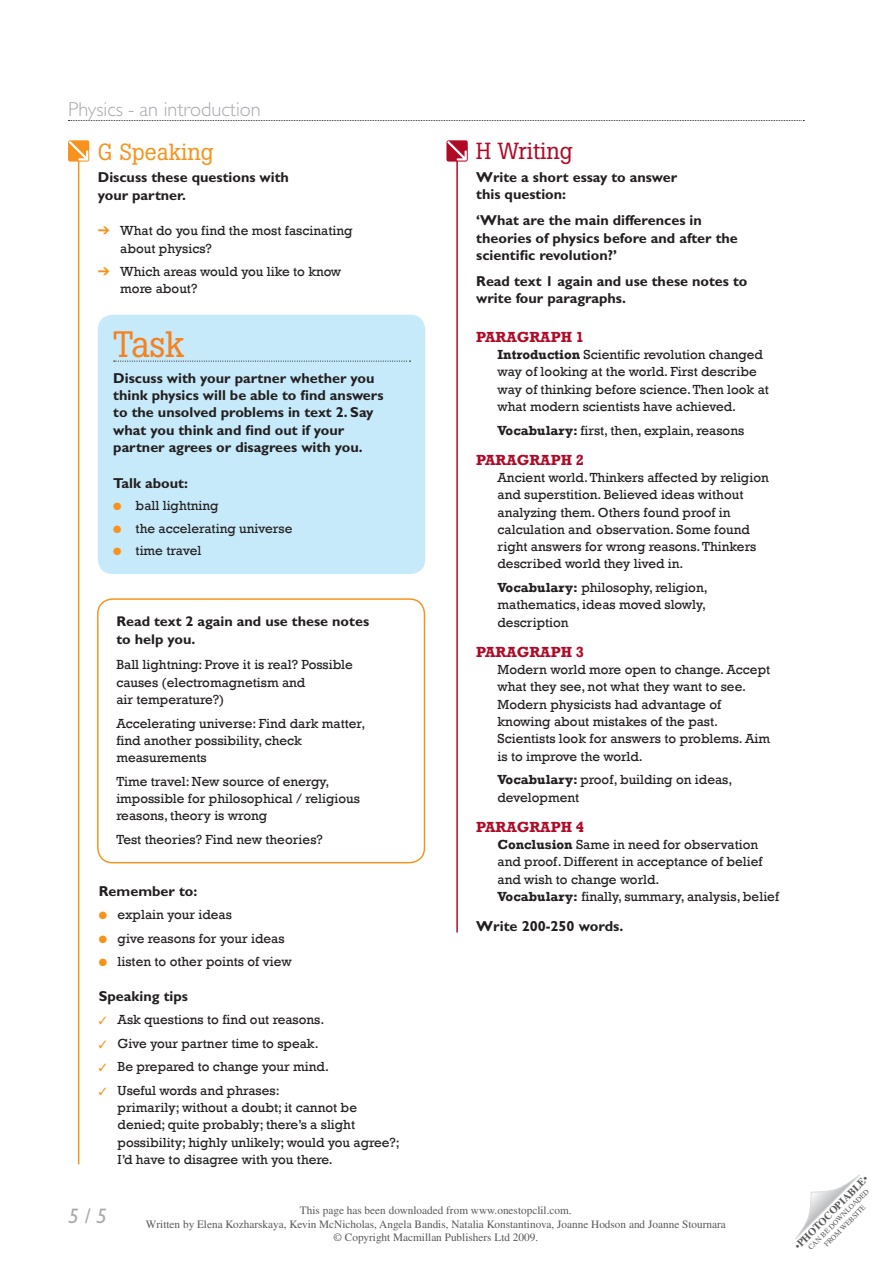
<style>
.page{position:relative;width:893px;height:1263px;background:#fff}
.page>*{position:absolute;margin:0;border:0;box-sizing:border-box;transform-origin:0 0}
.Task_head__orange{font:36.3px "Boton";color:#f58220}
.Vocabulary_head{font:23.1px "Boton";color:#f7931d}
.Vocabulary_head-2{font:23.1px "Boton";color:#b00a27}
.t1{font:italic 21px "Gill Sans Std";color:#a8a9ad}
.t2{font:300 20.25px "Gill Sans Std";color:#a8a9ad}
.Paragraph_subhead{font:700 15px "Rockwell";letter-spacing:-.075em;color:#b00a27}
.read_subhead{font:700 14.55px "Gill Sans Std";color:#231f20}
.Vocabulary_subhead{font:700 14.4px/17.2px "Gill Sans Std";color:#231f20}
.Vocabulary_subhead-2{font:700 14.1px/17.2px "Gill Sans Std";color:#231f20}
.Paragraph{font:13.5px/17.2px "Rockwell";color:#231f20}
.Vocabulary{font:13.5px/17.2px "Rockwell";color:#231f20}
.Vocabulary_BULLET_RE{font:13.5px/17.2px "Rockwell";color:#231f20}
.Read_sub_sub{font:13.5px "Rockwell";color:#231f20}
.t3{font:11.25px/13.5px "Times LT Std";color:#57585a;text-align:center}
.t4{font:700 10.5px "Times LT Std";color:#57585a}
.t5{font:7.5px/9px "Times LT Std";color:#57585a;text-align:center}
.s1{color:#f7931d}
.s2{font-weight:700}
.s3{font-weight:400}
</style>
<div class="page">
<svg style="left:795px;top:1175px;width:65px;height:64px"></svg>
<svg style="left:68px;top:120px;width:736px;height:1px"></svg>
<hr style="left:78px;top:161px;width:1px;height:1003px;background:#f7931d">
<svg style="left:68px;top:140px;width:21px;height:22px"></svg>
<div style="left:98px;top:315px;width:327px;height:259px;background:#c6eafa;border-radius:15px"></div>
<svg style="left:114px;top:361px;width:296px;height:1px"></svg>
<div style="left:97px;top:598px;width:328px;height:265px;border:1px solid #f7931d;border-radius:15px"></div>
<hr style="left:456px;top:161px;width:2px;height:771px;background:#b00a27">
<svg style="left:446px;top:140px;width:22px;height:22px"></svg>
<p class="t2" style="left:68px;top:98px;width:194px">Physics - an introduction</p>
<p class="Vocabulary_head" style="left:98px;top:138px;width:117px">G Speaking</p>
<p class="Vocabulary_subhead" style="left:98px;top:169px;width:193px">Discuss these questions with your partner.</p>
<p class="Vocabulary" style="left:120px;top:222px;width:234px;text-indent:-22px"><span class="s1">➔</span> What do you find the most fascinating about physics?</p>
<p class="Vocabulary" style="left:120px;top:263px;width:223px;text-indent:-22px"><span class="s1">➔</span> Which areas would you like to know more about?</p>
<p class="Task_head__orange" style="left:113px;top:323px;width:72px">Task</p>
<p class="Vocabulary_subhead" style="left:113px;top:369px;width:272px">Discuss with your partner whether you think physics will be able to find answers to the unsolved problems in text 2. Say what you think and find out if your partner agrees or disagrees with you.</p>
<p class="Vocabulary_subhead" style="left:113px;top:474px;width:76px">Talk about:</p>
<p class="Read_sub_sub" style="left:113px;top:498px;width:107px"><span class="s1">●</span> ball lightning</p>
<p class="Read_sub_sub" style="left:113px;top:520px;width:181px"><span class="s1">●</span> the accelerating universe</p>
<p class="Read_sub_sub" style="left:113px;top:543px;width:90px"><span class="s1">●</span> time travel</p>
<p class="Vocabulary_subhead-2" style="left:116px;top:613px;width:254px">Read text 2 again and use these notes to help you.</p>
<p class="Vocabulary_BULLET_RE" style="left:116px;top:656px;width:238px">Ball lightning: Prove it is real? Possible causes (electromagnetism and<br>air temperature?)</p>
<p class="Vocabulary_BULLET_RE" style="left:116px;top:714px;width:250px">Accelerating universe: Find dark matter, find another possibility, check measurements</p>
<p class="Vocabulary_BULLET_RE" style="left:116px;top:773px;width:245px">Time travel: New source of energy, impossible for philosophical / religious reasons, theory is wrong</p>
<p class="Vocabulary_BULLET_RE" style="left:116px;top:831px;width:208px">Test theories? Find new theories?</p>
<p class="Vocabulary_subhead" style="left:99px;top:882px;width:100px">Remember to:</p>
<p class="Vocabulary" style="left:99px;top:906px;width:135px"><span class="s1">●</span> explain your ideas</p>
<p class="Vocabulary" style="left:99px;top:930px;width:187px"><span class="s1">●</span> give reasons for your ideas</p>
<p class="Vocabulary" style="left:99px;top:953px;width:194px"><span class="s1">●</span> listen to other points of view</p>
<p class="Vocabulary_subhead" style="left:99px;top:987px;width:91px">Speaking tips</p>
<p class="Vocabulary" style="left:99px;top:1011px;width:227px"><span class="s1">✓</span> Ask questions to find out reasons.</p>
<p class="Vocabulary" style="left:99px;top:1035px;width:221px"><span class="s1">✓</span> Give your partner time to speak.</p>
<p class="Vocabulary" style="left:99px;top:1058px;width:232px"><span class="s1">✓</span> Be prepared to change your mind.</p>
<p class="Vocabulary" style="left:118px;top:1082px;width:284px;text-indent:-19px"><span class="s1">✓</span> Useful words and phrases:<br>primarily; without a doubt; it cannot be denied; quite probably; there’s a slight possibility; highly unlikely; would you agree?; I’d have to disagree with you there.</p>
<p class="Vocabulary_head-2" style="left:476px;top:137px;width:98px">H Writing</p>
<p class="Vocabulary_subhead" style="left:476px;top:169px;width:203px">Write a short essay to answer this question:</p>
<p class="Vocabulary_subhead" style="left:476px;top:212px;width:263px">‘What are the main differences in theories of physics before and after the scientific revolution?’</p>
<p class="Vocabulary_subhead" style="left:476px;top:272px;width:273px">Read text 1 again and use these notes to write four paragraphs.</p>
<p class="Paragraph_subhead" style="left:476px;top:327px;width:21px">Paragraph</p>
<p class="Paragraph_subhead" style="left:576px;top:327px;width:10px">1</p>
<p class="Paragraph" style="left:497px;top:346px;width:273px"><span class="s2">Introduction</span> Scientific revolution changed way of looking at the world. First describe way of thinking before science. Then look at what modern scientists have achieved.</p>
<p class="Paragraph" style="left:497px;top:422px;width:248px"><span class="s2">Vocabulary:</span> first, then, explain, reasons</p>
<p class="Paragraph_subhead" style="left:476px;top:450px;width:21px">Paragraph</p>
<p class="Paragraph_subhead" style="left:576px;top:450px;width:10px">2</p>
<p class="Paragraph" style="left:497px;top:469px;width:273px">Ancient world. Thinkers affected by religion and superstition. Believed ideas without analyzing them. Others found proof in calculation and observation. Some found right answers for wrong reasons. Thinkers described world they lived in.</p>
<p class="Paragraph" style="left:497px;top:579px;width:212px"><span class="s2">Vocabulary:</span> philosophy, religion, mathematics, ideas moved slowly, description</p>
<p class="Paragraph_subhead" style="left:476px;top:643px;width:21px">Paragraph</p>
<p class="Paragraph_subhead" style="left:576px;top:643px;width:10px">3</p>
<p class="Paragraph" style="left:497px;top:661px;width:274px">Modern world more open to change. Accept what they see, not what they want to see.<br>Modern physicists had advantage of knowing about mistakes of the past.<br>Scientists look for answers to problems. Aim is to improve the world.</p>
<p class="Paragraph" style="left:497px;top:771px;width:236px"><span class="s2">Vocabulary:</span> proof, building on ideas, development</p>
<p class="Paragraph_subhead" style="left:476px;top:817px;width:21px">Paragraph</p>
<p class="Paragraph_subhead" style="left:576px;top:817px;width:10px">4</p>
<p class="Paragraph" style="left:497px;top:836px;width:266px"><span class="s2">Conclusion</span> Same in need for observation and proof. Different in acceptance of belief and wish to change world.</p>
<p class="Paragraph" style="left:497px;top:888px;width:283px"><span class="s2">Vocabulary:</span> finally, summary, analysis, belief</p>
<p class="read_subhead" style="left:476px;top:918px;width:149px">Write 200-250 words.</p>
<h3 class="t1" style="left:68px;top:1204px;width:40px">5 / 5</h3>
<p class="t3" style="left:146px;top:1204px;width:581px">This page has been downloaded from www.onestopclil.com.<br>Written by Elena Kozharskaya, Kevin McNicholas, Angela Bandis, Natalia Konstantinova, Joanne Hodson and Joanne Stournara © Copyright Macmillan Publishers Ltd 2009.</p>
<p class="t4" style="left:792px;top:1243px;width:101px;rotate:-45deg"><span class="s3">•</span>PHOTOCOPIABLE<span class="s3">•</span></p>
<p class="t5" style="left:806px;top:1245px;width:84px;rotate:-45deg">CAN BE DOWNLOADED<br>FROM WEBSITE</p>
</div>
